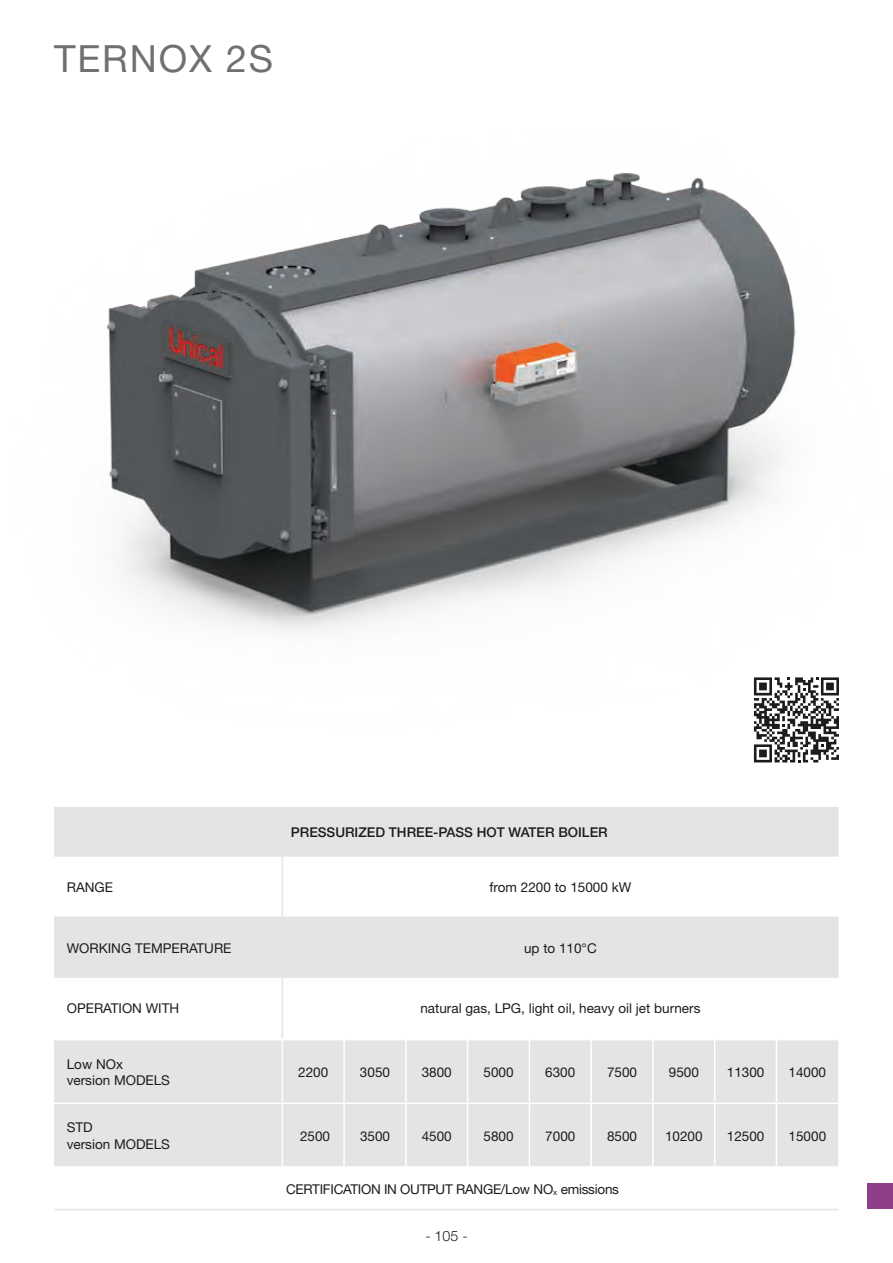
<style>
.page{position:relative;width:893px;height:1263px;background:#fff}
.page>*{position:absolute;margin:0;border:0;box-sizing:border-box;transform-origin:0 0}
.t1{font:37.5px "Helvetica Neue";letter-spacing:.05em;color:#717070}
.t2{font:300 14.25px "Helvetica Neue";color:#1c1c1b}
.t3{font:13.5px/16.2px "Helvetica Neue";color:#1c1c1b}
.t4{font:13.5px "Helvetica Neue";letter-spacing:-.02em;color:#1c1c1b}
.t5{font:500 13.5px "Helvetica Neue";color:#1c1c1b}
</style>
<div class="page">
<img style="left:106px;top:173px;width:690px;height:589px">
<svg style="left:54px;top:807px;width:784px;height:171px;fill:#e4e4e4"></svg>
<hr style="left:282px;top:857px;width:1px;height:59px;background:#e4e4e4">
<hr style="left:282px;top:918px;width:1px;height:60px;background:#e4e4e4">
<hr style="left:54px;top:916px;width:228px;height:2px;background:#e4e4e4">
<hr style="left:282px;top:916px;width:556px;height:2px;background:#e4e4e4">
<hr style="left:282px;top:978px;width:1px;height:60px;background:#e4e4e4">
<svg style="left:754px;top:677px;width:85px;height:85px"></svg>
<div style="left:54px;top:1040px;width:784px;height:126px;background:#e4e4e4"></div>
<hr style="left:54px;top:1209px;width:228px;height:1px;background:#e4e4e4">
<hr style="left:282px;top:1209px;width:62px;height:1px;background:#e4e4e4">
<hr style="left:344px;top:1209px;width:62px;height:1px;background:#e4e4e4">
<hr style="left:406px;top:1209px;width:62px;height:1px;background:#e4e4e4">
<hr style="left:468px;top:1209px;width:61px;height:1px;background:#e4e4e4">
<hr style="left:529px;top:1209px;width:62px;height:1px;background:#e4e4e4">
<hr style="left:591px;top:1209px;width:62px;height:1px;background:#e4e4e4">
<hr style="left:653px;top:1209px;width:62px;height:1px;background:#e4e4e4">
<hr style="left:715px;top:1209px;width:61px;height:1px;background:#e4e4e4">
<hr style="left:776px;top:1209px;width:62px;height:1px;background:#e4e4e4">
<hr style="left:282px;top:1040px;width:1px;height:62px;background:#fff">
<hr style="left:343px;top:1040px;width:2px;height:62px;background:#fff">
<hr style="left:405px;top:1040px;width:2px;height:62px;background:#fff">
<hr style="left:467px;top:1040px;width:1px;height:62px;background:#fff">
<hr style="left:529px;top:1040px;width:1px;height:62px;background:#fff">
<hr style="left:590px;top:1040px;width:2px;height:62px;background:#fff">
<hr style="left:652px;top:1040px;width:2px;height:62px;background:#fff">
<hr style="left:714px;top:1040px;width:1px;height:62px;background:#fff">
<hr style="left:776px;top:1040px;width:1px;height:62px;background:#fff">
<hr style="left:282px;top:1104px;width:1px;height:62px;background:#fff">
<hr style="left:343px;top:1104px;width:2px;height:62px;background:#fff">
<hr style="left:405px;top:1104px;width:2px;height:62px;background:#fff">
<hr style="left:467px;top:1104px;width:1px;height:62px;background:#fff">
<hr style="left:529px;top:1104px;width:1px;height:62px;background:#fff">
<hr style="left:590px;top:1104px;width:2px;height:62px;background:#fff">
<hr style="left:652px;top:1104px;width:2px;height:62px;background:#fff">
<hr style="left:714px;top:1104px;width:1px;height:62px;background:#fff">
<hr style="left:776px;top:1104px;width:1px;height:62px;background:#fff">
<hr style="left:54px;top:1102px;width:228px;height:2px;background:#fff">
<hr style="left:282px;top:1102px;width:62px;height:2px;background:#fff">
<hr style="left:344px;top:1102px;width:62px;height:2px;background:#fff">
<hr style="left:406px;top:1102px;width:62px;height:2px;background:#fff">
<hr style="left:468px;top:1102px;width:61px;height:2px;background:#fff">
<hr style="left:529px;top:1102px;width:62px;height:2px;background:#fff">
<hr style="left:591px;top:1102px;width:62px;height:2px;background:#fff">
<hr style="left:653px;top:1102px;width:62px;height:2px;background:#fff">
<hr style="left:715px;top:1102px;width:61px;height:2px;background:#fff">
<hr style="left:776px;top:1102px;width:62px;height:2px;background:#fff">
<div style="left:867px;top:1183px;width:26px;height:26px;background:#8e3f8a"></div>
<h1 class="t1" style="left:54px;top:36px;width:221px">TERNOX 2S</h1>
<p class="t5" style="left:291px;top:824px;width:318px">PRESSURIZED THREE-PASS HOT WATER BOILER</p>
<p class="t3" style="left:67px;top:879px;width:48px">RANGE</p>
<p class="t3" style="left:490px;top:879px;width:143px">from 2200 to 15000 kW</p>
<p class="t3" style="left:67px;top:940px;width:166px">WORKING TEMPERATURE</p>
<p class="t3" style="left:524px;top:940px;width:74px">up to 110°C</p>
<p class="t3" style="left:67px;top:1000px;width:114px">OPERATION WITH</p>
<p class="t3" style="left:420px;top:1000px;width:282px">natural gas, LPG, light oil, heavy oil jet burners</p>
<p class="t3" style="left:67px;top:1055px;width:105px">Low NOx<br>version MODELS</p>
<p class="t3" style="left:298px;top:1064px;width:32px">2200</p>
<p class="t3" style="left:360px;top:1064px;width:32px">3050</p>
<p class="t3" style="left:422px;top:1064px;width:32px">3800</p>
<p class="t3" style="left:483px;top:1064px;width:32px">5000</p>
<p class="t3" style="left:545px;top:1064px;width:32px">6300</p>
<p class="t3" style="left:607px;top:1064px;width:32px">7500</p>
<p class="t3" style="left:669px;top:1064px;width:32px">9500</p>
<p class="t3" style="left:727px;top:1064px;width:39px">11300</p>
<p class="t3" style="left:789px;top:1064px;width:39px">14000</p>
<p class="t3" style="left:67px;top:1119px;width:105px">STD<br>version MODELS</p>
<p class="t3" style="left:300px;top:1127px;width:32px">2500</p>
<p class="t3" style="left:360px;top:1127px;width:32px">3500</p>
<p class="t3" style="left:422px;top:1127px;width:32px">4500</p>
<p class="t3" style="left:484px;top:1127px;width:32px">5800</p>
<p class="t3" style="left:545px;top:1127px;width:32px">7000</p>
<p class="t3" style="left:607px;top:1127px;width:32px">8500</p>
<p class="t3" style="left:665px;top:1127px;width:39px">10200</p>
<p class="t3" style="left:727px;top:1127px;width:39px">12500</p>
<p class="t3" style="left:789px;top:1127px;width:39px">15000</p>
<p class="t4" style="left:286px;top:1181px;width:334px">CERTIFICATION IN OUTPUT RANGE/Low NO<sub>x</sub> emissions</p>
<p class="t2" style="left:425px;top:1228px;width:44px">- 105 -</p>
</div>
